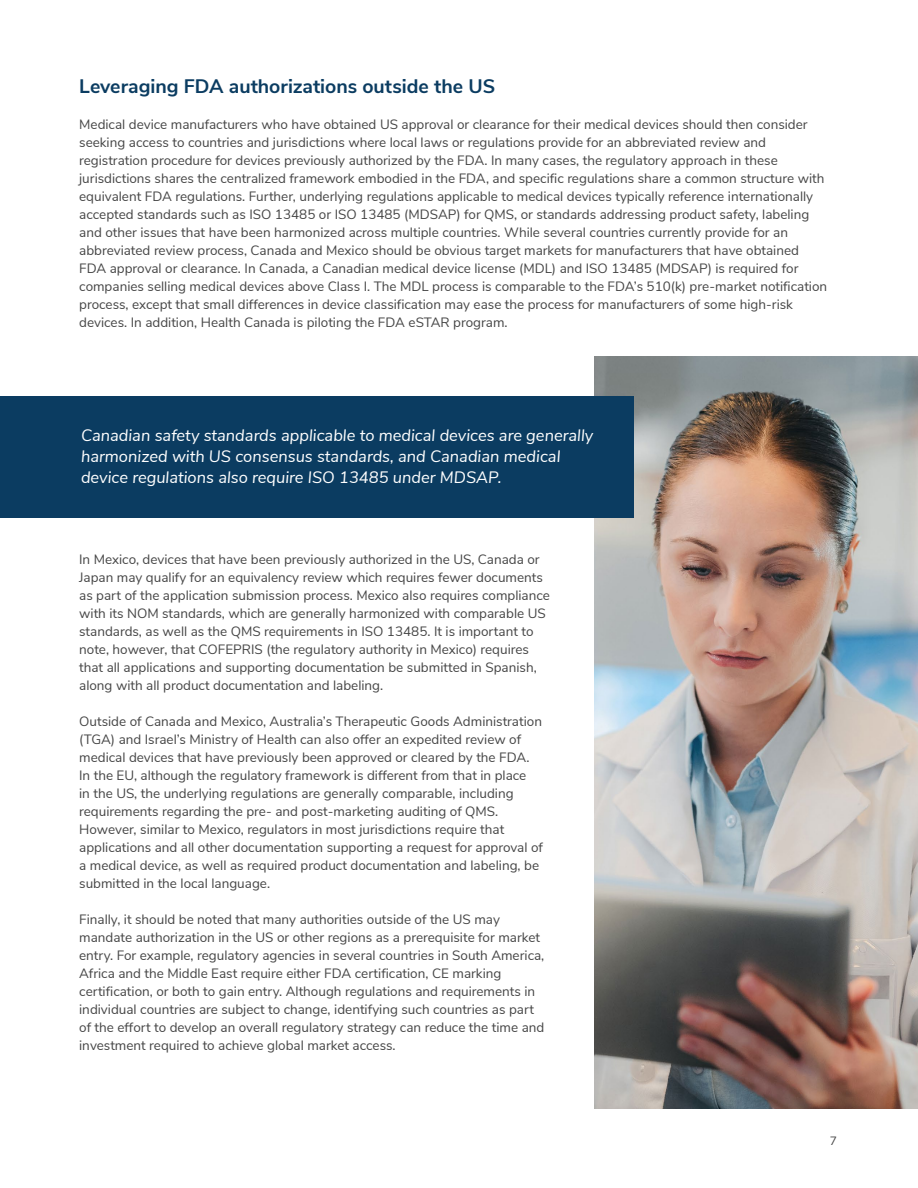
<style>
.page{position:relative;width:918px;height:1188px;background:#fff}
.page>*{position:absolute;margin:0;border:0;box-sizing:border-box;transform-origin:0 0}
.t1{font:700 19.5px "Nunito Sans";color:#0b3c61}
.t2{font:italic 16.5px/21px "Nunito Sans";color:#fff}
.t3{font:13.5px/18px "Nunito Sans";color:#454545}
.t4{font:12px "Nunito Sans";color:#454545}
</style>
<div class="page">
<img style="left:594px;top:356px;width:324px;height:753px">
<div style="left:0;top:396px;width:634px;height:121px;background:#0b3c61"></div>
<h1 class="t1" style="left:79px;top:72px;width:417px">Leveraging FDA authorizations outside the US</h1>
<p class="t3" style="left:79px;top:114px;width:750px">Medical device manufacturers who have obtained US approval or clearance for their medical devices should then consider seeking access to countries and jurisdictions where local laws or regulations provide for an abbreviated review and registration procedure for devices previously authorized by the FDA. In many cases, the regulatory approach in these jurisdictions shares the centralized framework embodied in the FDA, and specific regulations share a common structure with equivalent FDA regulations. Further, underlying regulations applicable to medical devices typically reference internationally accepted standards such as ISO 13485 or ISO 13485 (MDSAP) for QMS, or standards addressing product safety, labeling and other issues that have been harmonized across multiple countries. While several countries currently provide for an abbreviated review process, Canada and Mexico should be obvious target markets for manufacturers that have obtained FDA approval or clearance. In Canada, a Canadian medical device license (MDL) and ISO 13485 (MDSAP) is required for companies selling medical devices above Class I. The MDL process is comparable to the FDA’s 510(k) pre-market notification process, except that small differences in device classification may ease the process for manufacturers of some high-risk devices. In addition, Health Canada is piloting the FDA eSTAR program.</p>
<p class="t2" style="left:81px;top:424px;width:514px">Canadian safety standards applicable to medical devices are generally harmonized with US consensus standards, and Canadian medical device regulations also require ISO 13485 under MDSAP.</p>
<p class="t3" style="left:79px;top:549px;width:472px">In Mexico, devices that have been previously authorized in the US, Canada or Japan may qualify for an equivalency review which requires fewer documents as part of the application submission process. Mexico also requires compliance with its NOM standards, which are generally harmonized with comparable US standards, as well as the QMS requirements in ISO 13485. It is important to note, however, that COFEPRIS (the regulatory authority in Mexico) requires that all applications and supporting documentation be submitted in Spanish, along with all product documentation and labeling.</p>
<p class="t3" style="left:79px;top:711px;width:465px">Outside of Canada and Mexico, Australia’s Therapeutic Goods Administration (TGA) and Israel’s Ministry of Health can also offer an expedited review of medical devices that have previously been approved or cleared by the FDA.<br>In the EU, although the regulatory framework is different from that in place<br>in the US, the underlying regulations are generally comparable, including requirements regarding the pre- and post-marketing auditing of QMS.<br>However, similar to Mexico, regulators in most jurisdictions require that applications and all other documentation supporting a request for approval of a medical device, as well as required product documentation and labeling, be submitted in the local language.</p>
<p class="t3" style="left:79px;top:909px;width:467px">Finally, it should be noted that many authorities outside of the US may mandate authorization in the US or other regions as a prerequisite for market entry. For example, regulatory agencies in several countries in South America, Africa and the Middle East require either FDA certification, CE marking certification, or both to gain entry. Although regulations and requirements in individual countries are subject to change, identifying such countries as part of the effort to develop an overall regulatory strategy can reduce the time and investment required to achieve global market access.</p>
<p class="t4" style="left:830px;top:1133px;width:9px">7</p>
</div>
